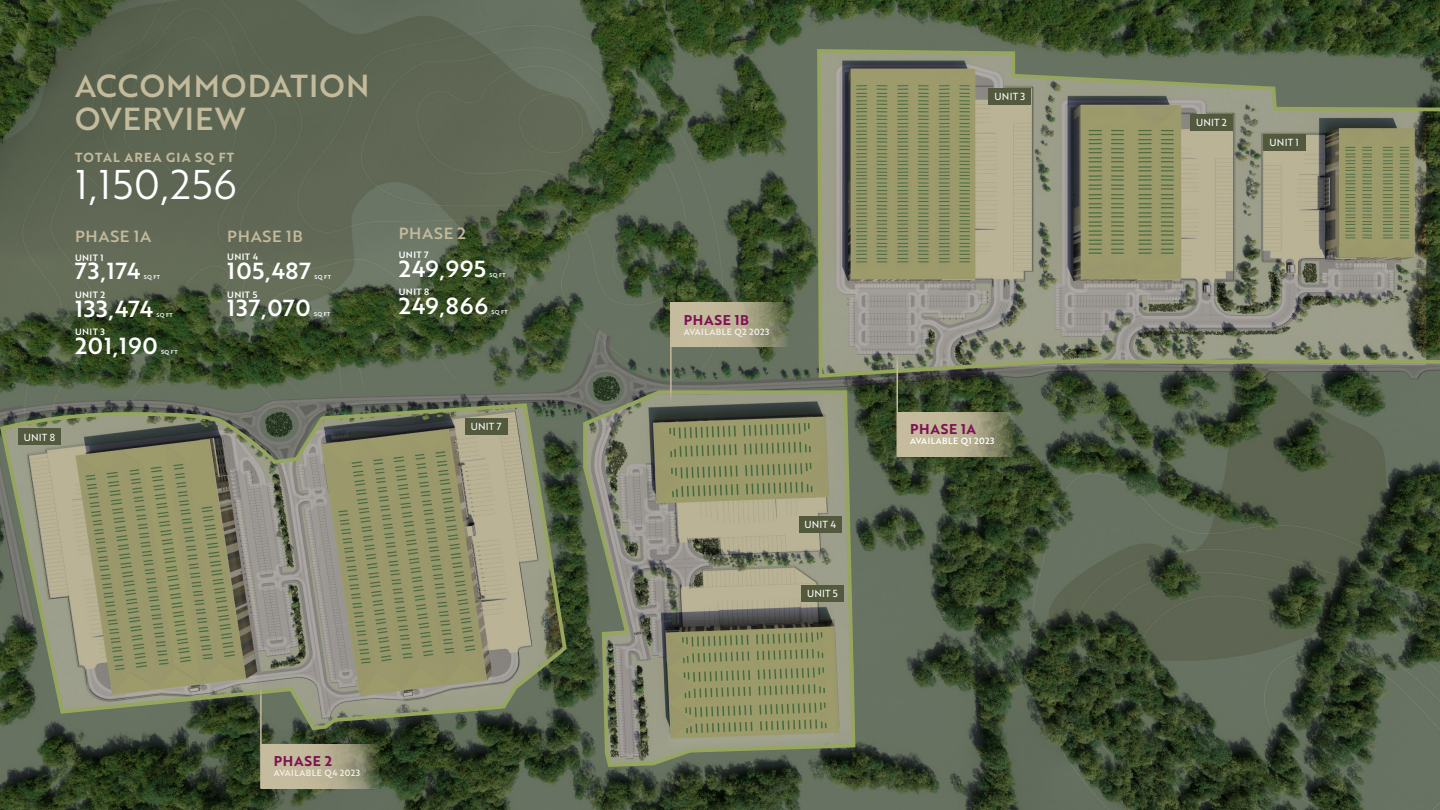
<style>
.page{position:relative;width:1440px;height:810px;background:#fff}
.page>*{position:absolute;margin:0;border:0;box-sizing:border-box;transform-origin:0 0}
.t1{font:40.35px "Brother 1816 Book";letter-spacing:.03em;color:#fff}
.t2{font:30.97px/32.3px "Brother 1816 Medium";letter-spacing:.04em;color:#c4ba9c}
.t3{font:22.65px "Brother 1816 Medium";letter-spacing:.04em;color:#fff;scale:1.04 1}
.t4{font:15.75px "Brother 1816 Medium";letter-spacing:.04em;color:#c4ba9c;scale:1.04 1}
.t5{font:13.8px "Brother 1816 Bold";letter-spacing:.05em;color:#7d1252}
.t6{font:12.83px "Brother 1816 Bold";letter-spacing:.09em;color:#c4ba9c}
.t7{font:9.98px "Brother 1816 Regular";letter-spacing:.02em;color:#fff}
.t8{font:9px "Brother 1816 Medium";letter-spacing:.04em;color:#fff;scale:1.04 1}
.t9{font:8.77px "Brother 1816 Medium";letter-spacing:.05em;color:#f2f0e8}
.t10{font:8.77px "Brother 1816 Medium";letter-spacing:.05em;color:#fff}
.t11{font:5.55px "Brother 1816 Medium";letter-spacing:.045em;color:#fff;scale:1.04 1}
</style>
<div class="page">
<img style="left:0;top:0;width:1440px;height:810px">
<svg style="left:815px;top:47px;width:625px;height:333px;background:#86896f"></svg>
<svg style="left:581px;top:388px;width:276px;height:381px;background:#85886c"></svg>
<svg style="left:0;top:392px;width:568px;height:340px;background:#85876c"></svg>
<svg style="left:262px;top:744px;width:117px;height:45px;background:#aba588"></svg>
<svg style="left:672px;top:302px;width:116px;height:45px;background:#aca789"></svg>
<hr style="left:260px;top:681px;width:2px;height:108px;background:#c4ba9c">
<svg style="left:898px;top:412px;width:116px;height:45px;background:#aba588"></svg>
<hr style="left:897px;top:350px;width:1px;height:107px;background:#c4ba9c">
<hr style="left:670px;top:302px;width:2px;height:104px;background:#c4ba9c">
<h2 class="t2" style="left:75px;top:69px;width:296px">ACCOMMODATION<br>OVERVIEW</h2>
<p class="t6" style="left:75px;top:148px;width:161px">TOTAL AREA GIA SQ FT</p>
<h1 class="t1" style="left:75px;top:154px;width:164px">1,150,256</h1>
<p class="t4" style="left:75px;top:224px;width:75px">PHASE 1A</p>
<p class="t8" style="left:75px;top:251px;width:29px">UNIT 1</p>
<p class="t3" style="left:75px;top:254px;width:65px">73,174</p>
<p class="t11" style="left:144px;top:273px;width:17px">SQ FT</p>
<p class="t8" style="left:75px;top:288px;width:31px">UNIT 2</p>
<p class="t3" style="left:75px;top:291px;width:77px">133,474</p>
<p class="t11" style="left:156px;top:311px;width:17px">SQ FT</p>
<p class="t8" style="left:75px;top:325px;width:30px">UNIT 3</p>
<p class="t3" style="left:75px;top:329px;width:81px">201,190</p>
<p class="t11" style="left:161px;top:348px;width:17px">SQ FT</p>
<p class="t4" style="left:227px;top:224px;width:74px">PHASE 1B</p>
<p class="t8" style="left:227px;top:250px;width:31px">UNIT 4</p>
<p class="t3" style="left:227px;top:254px;width:82px">105,487</p>
<p class="t11" style="left:315px;top:273px;width:17px">SQ FT</p>
<p class="t8" style="left:227px;top:288px;width:30px">UNIT 5</p>
<p class="t3" style="left:227px;top:291px;width:82px">137,070</p>
<p class="t11" style="left:314px;top:310px;width:17px">SQ FT</p>
<p class="t7" style="left:24px;top:430px;width:33px">UNIT 8</p>
<p class="t4" style="left:399px;top:222px;width:66px">PHASE 2</p>
<p class="t8" style="left:399px;top:248px;width:30px">UNIT 7</p>
<p class="t3" style="left:399px;top:252px;width:85px">249,995</p>
<p class="t11" style="left:489px;top:271px;width:17px">SQ FT</p>
<p class="t8" style="left:399px;top:285px;width:31px">UNIT 8</p>
<p class="t3" style="left:399px;top:289px;width:87px">249,866</p>
<p class="t11" style="left:492px;top:308px;width:17px">SQ FT</p>
<p class="t7" style="left:471px;top:419px;width:32px">UNIT 7</p>
<p class="t5" style="left:274px;top:750px;width:60px">PHASE 2</p>
<p class="t9" style="left:274px;top:766px;width:88px">AVAILABLE Q4 2023</p>
<p class="t7" style="left:995px;top:89px;width:32px">UNIT 3</p>
<p class="t5" style="left:684px;top:309px;width:67px">PHASE 1B</p>
<p class="t9" style="left:684px;top:325px;width:87px">AVAILABLE Q2 2023</p>
<p class="t7" style="left:804px;top:517px;width:33px">UNIT 4</p>
<p class="t7" style="left:807px;top:586px;width:32px">UNIT 5</p>
<p class="t5" style="left:910px;top:419px;width:68px">PHASE 1A</p>
<p class="t10" style="left:910px;top:434px;width:86px">AVAILABLE Q1 2023</p>
<p class="t7" style="left:1196px;top:115px;width:33px">UNIT 2</p>
<p class="t7" style="left:1270px;top:135px;width:31px">UNIT 1</p>
</div>
